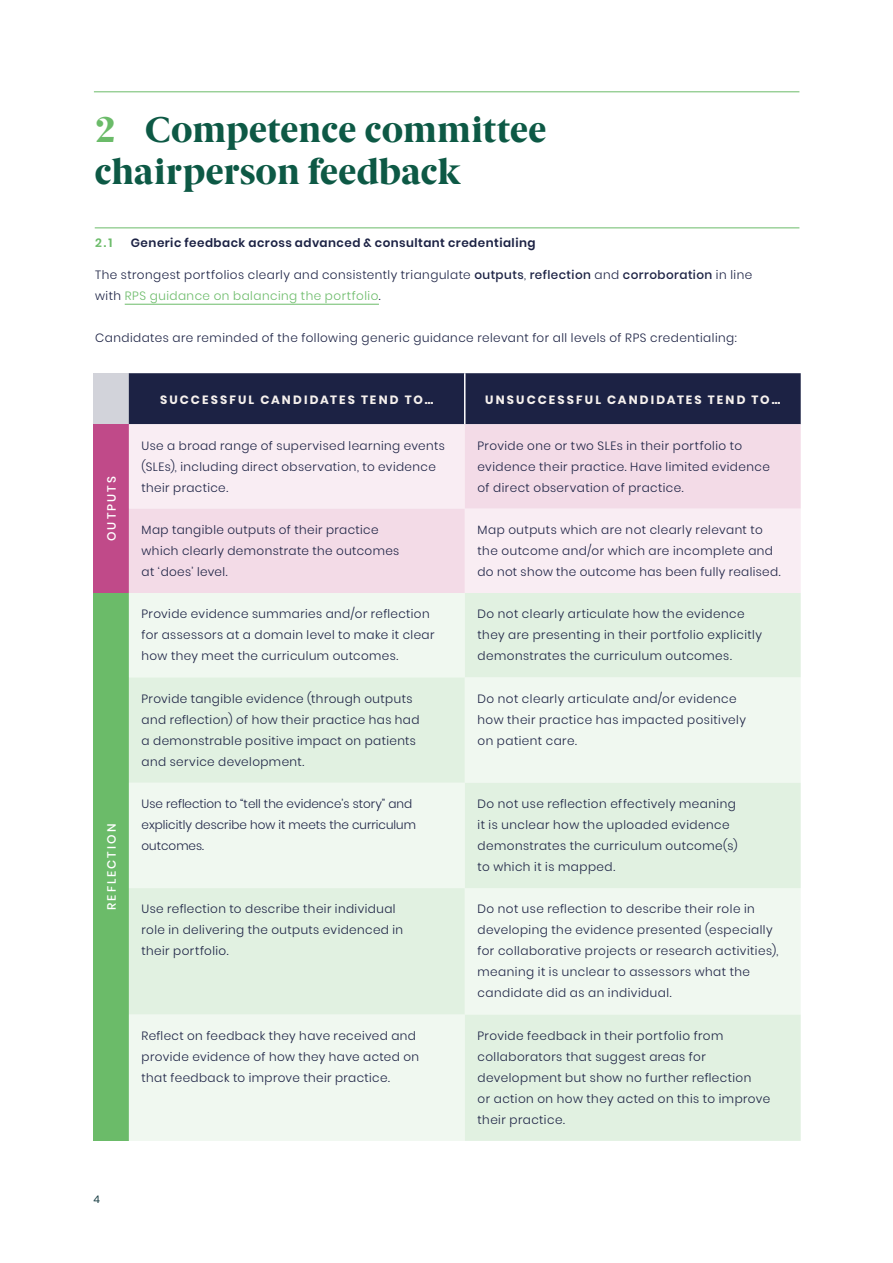
<style>
.page{position:relative;width:893px;height:1263px;background:#fff}
.page>*{position:absolute;margin:0;border:0;box-sizing:border-box;transform-origin:0 0}
.t1{font:800 36px/42px "Berlingske Serif";letter-spacing:.01em;color:#0d5945}
.t2{font:300 12px/21px "Poppins";letter-spacing:.035em;color:#1c2244}
.t3{font:300 12px/21px "Poppins";color:#1c2244}
.t4{font:700 12px "Poppins";letter-spacing:.175em;color:#f5f0ed}
.t5{font:600 12px "Poppins";letter-spacing:.04em;color:#1c2244}
.t6{font:500 12px "Poppins";letter-spacing:.175em;color:#fff}
.t7{font:600 12px "Poppins";color:#6bbb69}
.t8{font:10.5px "Poppins";color:#193e44}
.s1{color:#6bbb69}
.s2{font-weight:500}
</style>
<div class="page">
<hr style="left:94px;top:92px;width:705px;height:1px;background:#6bbb69">
<hr style="left:95px;top:228px;width:704px;height:1px;background:#6bbb69">
<hr style="left:125px;top:304px;width:254px;height:1px;background:#6bbb69">
<div style="left:94px;top:373px;width:35px;height:51px;background:#d2d3da"></div>
<div style="left:129px;top:373px;width:672px;height:51px;background:#1c2244"></div>
<div style="left:94px;top:424px;width:35px;height:169px;background:#c04a89"></div>
<svg style="left:129px;top:424px;width:672px;height:169px;background:#f5e3ec"></svg>
<div style="left:94px;top:593px;width:35px;height:548px;background:#6bbb69"></div>
<svg style="left:129px;top:593px;width:672px;height:548px;fill:#ebf5eb"></svg>
<hr style="left:464px;top:373px;width:1px;height:51px;background:#fff">
<h1 class="t1" style="left:95px;top:109px;width:453px"><span class="s1">2</span> Competence committee chairperson feedback</h1>
<p class="t7" style="left:95px;top:236px;width:19px">2.1</p>
<p class="t5" style="left:131px;top:236px;width:406px">Generic feedback across advanced &amp; consultant credentialing</p>
<p class="t2" style="left:95px;top:264px;width:659px">The strongest portfolios clearly and consistently triangulate <span class="s2">outputs</span>, <span class="s2">reflection</span> and <span class="s2">corroboration</span> in line with <span class="s1">RPS guidance on balancing the portfolio</span>.</p>
<p class="t2" style="left:95px;top:327px;width:643px">Candidates are reminded of the following generic guidance relevant for all levels of RPS credentialing:</p>
<p class="t6" style="left:105px;top:541px;width:66px;rotate:-90deg">OUTPUTS</p>
<p class="t6" style="left:105px;top:910px;width:88px;rotate:-90deg">REFLECTION</p>
<p class="t4" style="left:160px;top:392px;width:275px">SUCCESSFUL CANDIDATES TEND TO…</p>
<p class="t4" style="left:485px;top:392px;width:297px">UNSUCCESSFUL CANDIDATES TEND TO…</p>
<p class="t2" style="left:142px;top:435px;width:305px">Use a broad range of supervised learning events (SLEs), including direct observation, to evidence their practice.</p>
<p class="t2" style="left:477px;top:435px;width:294px">Provide one or two SLEs in their portfolio to evidence their practice. Have limited evidence of direct observation of practice.</p>
<p class="t2" style="left:142px;top:519px;width:259px">Map tangible outputs of their practice which clearly demonstrate the outcomes at ‘does’ level.</p>
<p class="t2" style="left:477px;top:519px;width:304px">Map outputs which are not clearly relevant to the outcome and/or which are incomplete and do not show the outcome has been fully realised.</p>
<p class="t2" style="left:142px;top:604px;width:294px">Provide evidence summaries and/or reflection for assessors at a domain level to make it clear how they meet the curriculum outcomes.</p>
<p class="t2" style="left:477px;top:604px;width:286px">Do not clearly articulate how the evidence they are presenting in their portfolio explicitly demonstrates the curriculum outcomes.</p>
<p class="t2" style="left:142px;top:688px;width:279px">Provide tangible evidence (through outputs and reflection) of how their practice has had a demonstrable positive impact on patients and service development.</p>
<p class="t2" style="left:477px;top:688px;width:270px">Do not clearly articulate and/or evidence how their practice has impacted positively on patient care.</p>
<p class="t3" style="left:142px;top:793px;width:276px">Use reflection to “tell the evidence’s story” and explicitly describe how it meets the curriculum outcomes.</p>
<p class="t2" style="left:477px;top:793px;width:262px">Do not use reflection effectively meaning it is unclear how the uploaded evidence demonstrates the curriculum outcome(s) to which it is mapped.</p>
<p class="t2" style="left:142px;top:899px;width:263px">Use reflection to describe their individual role in delivering the outputs evidenced in their portfolio.</p>
<p class="t2" style="left:477px;top:899px;width:302px">Do not use reflection to describe their role in developing the evidence presented (especially for collaborative projects or research activities), meaning it is unclear to assessors what the candidate did as an individual.</p>
<p class="t2" style="left:142px;top:1025px;width:279px">Reflect on feedback they have received and provide evidence of how they have acted on that feedback to improve their practice.</p>
<p class="t2" style="left:477px;top:1025px;width:294px">Provide feedback in their portfolio from collaborators that suggest areas for development but show no further reflection<br>or action on how they acted on this to improve their practice.</p>
<p class="t8" style="left:94px;top:1193px;width:8px">4</p>
</div>
